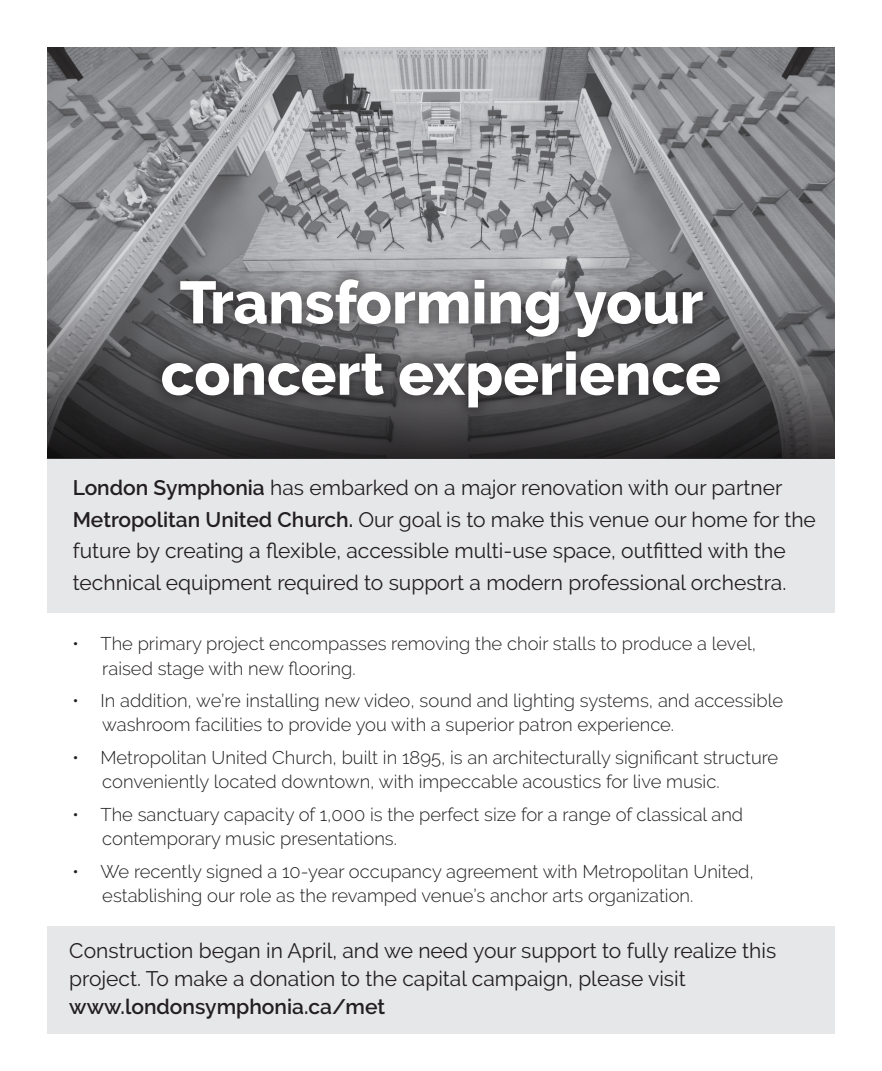
<style>
.page{position:relative;width:882px;height:1071px;background:#fff}
.page>*{position:absolute;margin:0;border:0;box-sizing:border-box;transform-origin:0 0}
.t1{font:800 59.5px/71.4px "Raleway";color:#fff;text-align:center}
.t2{font:21px/31.5px "Raleway";color:#231f20}
.t3{font:600 21px "Raleway";color:#231f20}
.t4{font:300 18.38px/24.5px "Raleway";color:#231f20}
.s1{font-weight:600}
</style>
<div class="page">
<div style="left:47px;top:195px;width:788px;height:417px;background:#e6e7e9"></div>
<div style="left:47px;top:926px;width:788px;height:107px;background:#e6e7e9"></div>
<img style="left:47px;top:47px;width:787px;height:184px">
<svg style="left:47px;top:231px;width:788px;height:227px;background:#666668"></svg>
<div style="left:147px;top:265px;width:587px;height:157px;background:#231f20;opacity:.5"></div>
<h1 class="t1" style="left:161px;top:267px;width:562px">Transforming your concert experience</h1>
<p class="t2" style="left:73px;top:472px;width:745px"><span class="s1">London Symphonia</span> has embarked on a major renovation with our partner <span class="s1">Metropolitan United Church.</span> Our goal is to make this venue our home for the future by creating a flexible, accessible multi-use space, outfitted with the technical equipment required to support a modern professional orchestra.</p>
<p class="t4" style="left:102px;top:631px;width:655px;text-indent:-30px">• The primary project encompasses removing the choir stalls to produce a level, raised stage with new flooring.</p>
<p class="t4" style="left:102px;top:688px;width:682px;text-indent:-30px">• In addition, we’re installing new video, sound and lighting systems, and accessible washroom facilities to provide you with a superior patron experience.</p>
<p class="t4" style="left:102px;top:745px;width:677px;text-indent:-30px">• Metropolitan United Church, built in 1895, is an architecturally significant structure conveniently located downtown, with impeccable acoustics for live music.</p>
<p class="t4" style="left:102px;top:802px;width:642px;text-indent:-30px">• The sanctuary capacity of 1,000 is the perfect size for a range of classical and contemporary music presentations.</p>
<p class="t4" style="left:102px;top:859px;width:653px;text-indent:-30px">• We recently signed a 10-year occupancy agreement with Metropolitan United, establishing our role as the revamped venue’s anchor arts organization.</p>
<p class="t2" style="left:69px;top:936px;width:708px;line-height:28px">Construction began in April, and we need your support to fully realize this project. To make a donation to the capital campaign, please visit</p>
<p class="t3" style="left:69px;top:994px;width:317px">www.londonsymphonia.ca/met</p>
</div>
